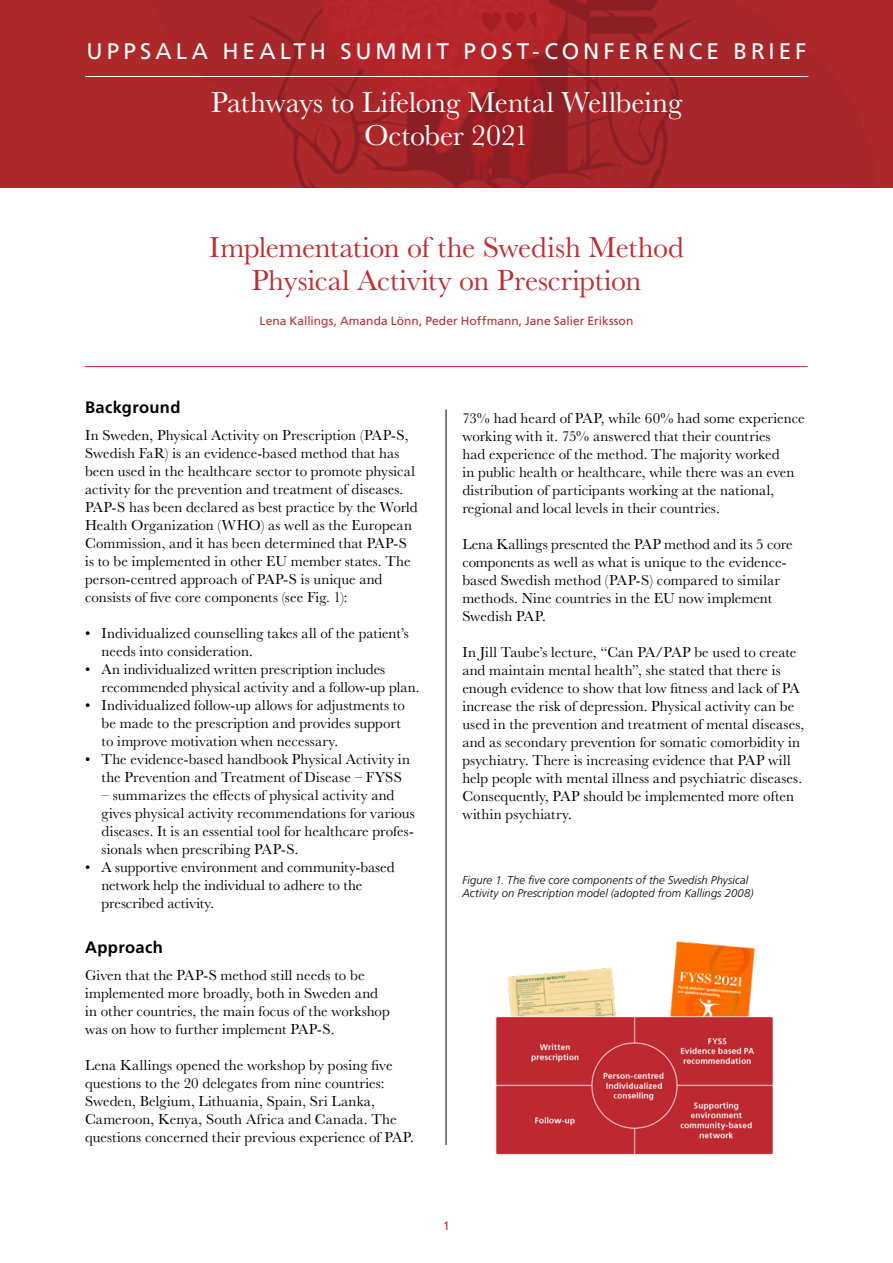
<style>
.page{position:relative;width:893px;height:1263px;background:#fff}
.page>*{position:absolute;margin:0;border:0;box-sizing:border-box;transform-origin:0 0}
.t1{font:30px/33px "Baskerville";letter-spacing:-.005em;color:#be2d32;text-align:center}
.t2{font:30px/33px "Baskerville";letter-spacing:-.005em;color:#fff;text-align:center}
.t3{font:22.5px "Frutiger LT Std";letter-spacing:.175em;color:#fff}
.t4{font:700 16.5px "Frutiger LT Std";letter-spacing:.02em;color:#000}
.t5{font:15px/18px "Baskerville";letter-spacing:.005em;color:#000}
.t6{font:12px "Frutiger";color:#be2b31}
.t7{font:italic 300 11.25px/13.5px "Frutiger LT Std";letter-spacing:.01em;color:#000}
</style>
<div class="page">
<img style="left:0;top:0;width:893px;height:187px">
<hr style="left:85px;top:366px;width:723px;height:1px;background:#be2b31">
<img style="left:495px;top:941px;width:279px;height:215px">
<hr style="left:446px;top:409px;width:1px;height:736px;background:#000">
<hr style="left:85px;top:76px;width:723px;height:1px;background:#fff">
<h2 class="t3" style="left:87px;top:38px;width:721px">UPPSALA HEALTH SUMMIT POST-CONFERENCE BRIEF</h2>
<h1 class="t2" style="left:211px;top:86px;width:473px">Pathways to Lifelong Mental Wellbeing<br>October 2021</h1>
<h1 class="t1" style="left:209px;top:231px;width:476px">Implementation of the Swedish Method<br>Physical Activity on Prescription</h1>
<p class="t6" style="left:260px;top:313px;width:375px">Lena Kallings, Amanda Lönn, Peder Hoffmann, Jane Salier Eriksson</p>
<p class="t4" style="left:85px;top:397px;width:97px">Background</p>
<p class="t5" style="left:85px;top:426px;width:334px">In Sweden, Physical Activity on Prescription (PAP-S, Swedish FaR) is an evidence-based method that has been used in the healthcare sector to promote physical activity for the prevention and treatment of diseases.<br>PAP-S has been declared as best practice by the World Health Organization (WHO) as well as the European Commission, and it has been determined that PAP-S is to be implemented in other EU member states. The person-centred approach of PAP-S is unique and consists of five core components (see Fig. 1):</p>
<p class="t5" style="left:102px;top:624px;width:309px;text-indent:-16px">• Individualized counselling takes all of the patient’s needs into consideration.</p>
<p class="t5" style="left:102px;top:660px;width:319px;text-indent:-16px">• An individualized written prescription includes recommended physical activity and a follow-up plan.</p>
<p class="t5" style="left:102px;top:696px;width:305px;text-indent:-16px">• Individualized follow-up allows for adjustments to be made to the prescription and provides support to improve motivation when necessary.</p>
<p class="t5" style="left:85px;top:750px;width:326px;text-align:center">• The evidence-based handbook Physical Activity in the Prevention and Treatment of Disease – FYSS</p>
<p class="t5" style="left:102px;top:786px;width:315px">– summarizes the effects of physical activity and gives physical activity recommendations for various diseases. It is an essential tool for healthcare profes&shy;sionals when prescribing PAP-S.</p>
<p class="t5" style="left:102px;top:858px;width:294px;text-indent:-16px">• A supportive environment and community-based network help the individual to adhere to the prescribed activity.</p>
<p class="t4" style="left:85px;top:937px;width:79px">Approach</p>
<p class="t5" style="left:85px;top:966px;width:306px">Given that the PAP-S method still needs to be implemented more broadly, both in Sweden and in other countries, the main focus of the workshop was on how to further implement PAP-S.</p>
<p class="t5" style="left:85px;top:1056px;width:330px">Lena Kallings opened the workshop by posing five questions to the 20 delegates from nine countries:<br>Sweden, Belgium, Lithuania, Spain, Sri Lanka, Cameroon, Kenya, South Africa and Canada. The questions concerned their previous experience of PAP.</p>
<p class="t5" style="left:462px;top:409px;width:344px">73% had heard of PAP, while 60% had some experience working with it. 75% answered that their countries<br>had experience of the method. The majority worked<br>in public health or healthcare, while there was an even distribution of participants working at the national, regional and local levels in their countries.</p>
<p class="t5" style="left:462px;top:535px;width:332px">Lena Kallings presented the PAP method and its 5 core components as well as what is unique to the evidence&shy;based Swedish method (PAP-S) compared to similar methods. Nine countries in the EU now implement Swedish PAP.</p>
<p class="t5" style="left:462px;top:643px;width:343px">In Jill Taube’s lecture, “Can PA/PAP be used to create and maintain mental health”, she stated that there is enough evidence to show that low fitness and lack of PA increase the risk of depression. Physical activity can be used in the prevention and treatment of mental diseases, and as secondary prevention for somatic comorbidity in psychiatry. There is increasing evidence that PAP will help people with mental illness and psychiatric diseases.<br>Consequently, PAP should be implemented more often within psychiatry.</p>
<p class="t7" style="left:462px;top:873px;width:293px">Figure 1. The five core components of the Swedish Physical<br>Activity on Prescription model (adopted from Kallings 2008)</p>
<p class="t6" style="left:443px;top:1218px;width:8px">1</p>
</div>
